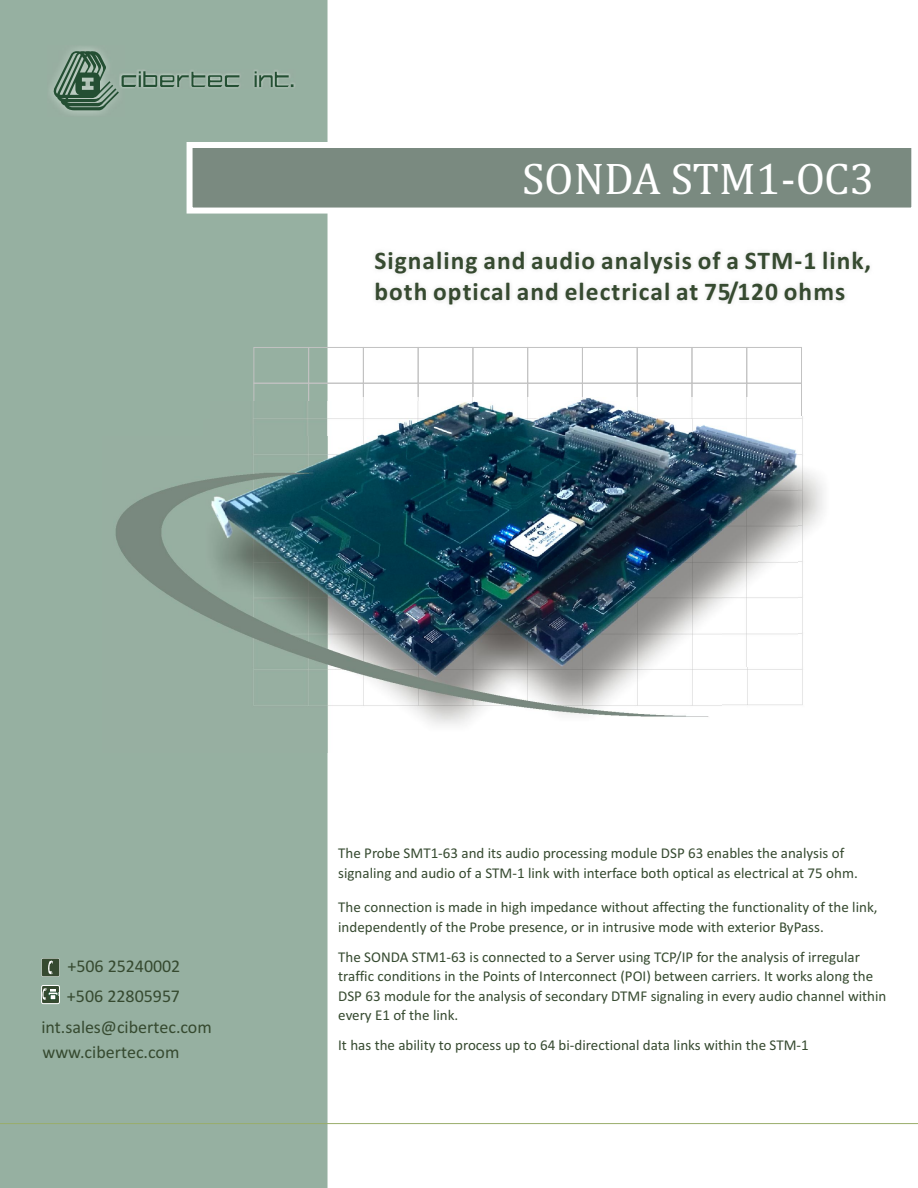
<style>
.page{position:relative;width:918px;height:1188px;background:#fff}
.page>*{position:absolute;margin:0;border:0;box-sizing:border-box;transform-origin:0 0}
.t1{font:45px "Cambria";color:#fff}
.t2{font:700 25.5px/31.2px "Calibri";letter-spacing:.04em;color:#364a30}
.t3{font:18px/29.5px "Calibri";color:#364a30}
.t4{font:15px/19.5px "Calibri";color:#364a30}
</style>
<div class="page">
<div style="left:0;top:0;width:328px;height:1188px;background:#96b0a1"></div>
<div style="left:187px;top:142px;width:730px;height:72px;background:#7a8a80;border:6px solid #fff"></div>
<img style="left:48px;top:45px;width:77px;height:71px">
<svg style="left:53px;top:50px;width:241px;height:60px;background:#87a291"></svg>
<hr style="left:0;top:1123px;width:918px;height:1px;background:#99ad6b">
<svg style="left:41px;top:958px;width:19px;height:19px"></svg>
<div style="left:41px;top:985px;width:19px;height:19px;background:#364a30;border:1px solid #fff;border-radius:2px"></div>
<div style="left:254px;top:347px;width:55px;height:36px;border:1px solid #c2c2c2"></div>
<div style="left:254px;top:383px;width:55px;height:36px;border:1px solid #c2c2c2"></div>
<div style="left:308px;top:347px;width:56px;height:36px;border:1px solid #c2c2c2"></div>
<div style="left:308px;top:383px;width:56px;height:36px;border:1px solid #c2c2c2"></div>
<div style="left:363px;top:347px;width:55px;height:36px;border:1px solid #c2c2c2"></div>
<div style="left:363px;top:383px;width:55px;height:36px;border:1px solid #c2c2c2"></div>
<div style="left:418px;top:347px;width:55px;height:36px;border:1px solid #c2c2c2"></div>
<div style="left:418px;top:383px;width:55px;height:36px;border:1px solid #c2c2c2"></div>
<div style="left:473px;top:347px;width:55px;height:36px;border:1px solid #c2c2c2"></div>
<div style="left:473px;top:383px;width:55px;height:36px;border:1px solid #c2c2c2"></div>
<div style="left:528px;top:347px;width:55px;height:36px;border:1px solid #c2c2c2"></div>
<div style="left:528px;top:383px;width:55px;height:36px;border:1px solid #c2c2c2"></div>
<div style="left:582px;top:347px;width:55px;height:36px;border:1px solid #c2c2c2"></div>
<div style="left:582px;top:383px;width:55px;height:36px;border:1px solid #c2c2c2"></div>
<div style="left:637px;top:347px;width:55px;height:36px;border:1px solid #c2c2c2"></div>
<div style="left:637px;top:383px;width:55px;height:36px;border:1px solid #c2c2c2"></div>
<div style="left:692px;top:347px;width:55px;height:36px;border:1px solid #c2c2c2"></div>
<div style="left:692px;top:383px;width:55px;height:36px;border:1px solid #c2c2c2"></div>
<div style="left:747px;top:347px;width:55px;height:36px;border:1px solid #c2c2c2"></div>
<div style="left:747px;top:383px;width:55px;height:36px;border:1px solid #c2c2c2"></div>
<svg style="left:42px;top:988px;width:16px;height:12px"></svg>
<img style="left:722px;top:417px;width:102px;height:288px">
<img style="left:362px;top:398px;width:436px;height:269px">
<img style="left:211px;top:401px;width:459px;height:36px">
<div style="left:0;top:473px;width:102px;height:243px;background:#96b0a1"></div>
<img style="left:102px;top:437px;width:620px;height:315px">
<h1 class="t1" style="left:522px;top:159px;width:354px">SONDA STM1-OC3</h1>
<h2 class="t2" style="left:374px;top:247px;width:498px">Signaling and audio analysis of a STM-1 link, both optical and electrical at 75/120 ohms</h2>
<p class="t3" style="left:67px;top:953px;width:115px">+506 25240002 +506 22805957</p>
<p class="t3" style="left:41px;top:1013px;width:172px">int.sales@cibertec.com</p>
<p class="t3" style="left:43px;top:1039px;width:138px">www.cibertec.com</p>
<p class="t4" style="left:338px;top:845px;width:521px">The Probe SMT1-63 and its audio processing module DSP 63 enables the analysis of signaling and audio of a STM-1 link with interface both optical as electrical at 75 ohm.</p>
<p class="t4" style="left:338px;top:899px;width:541px">The connection is made in high impedance without affecting the functionality of the link, independently of the Probe presence, or in intrusive mode with exterior ByPass.</p>
<p class="t4" style="left:338px;top:948px;width:550px">The SONDA STM1-63 is connected to a Server using TCP/IP for the analysis of irregular traffic conditions in the Points of Interconnect (POI) between carriers. It works along the DSP 63 module for the analysis of secondary DTMF signaling in every audio channel within every E1 of the link.</p>
<p class="t4" style="left:338px;top:1037px;width:472px">It has the ability to process up to 64 bi-directional data links within the STM-1</p>
</div>
